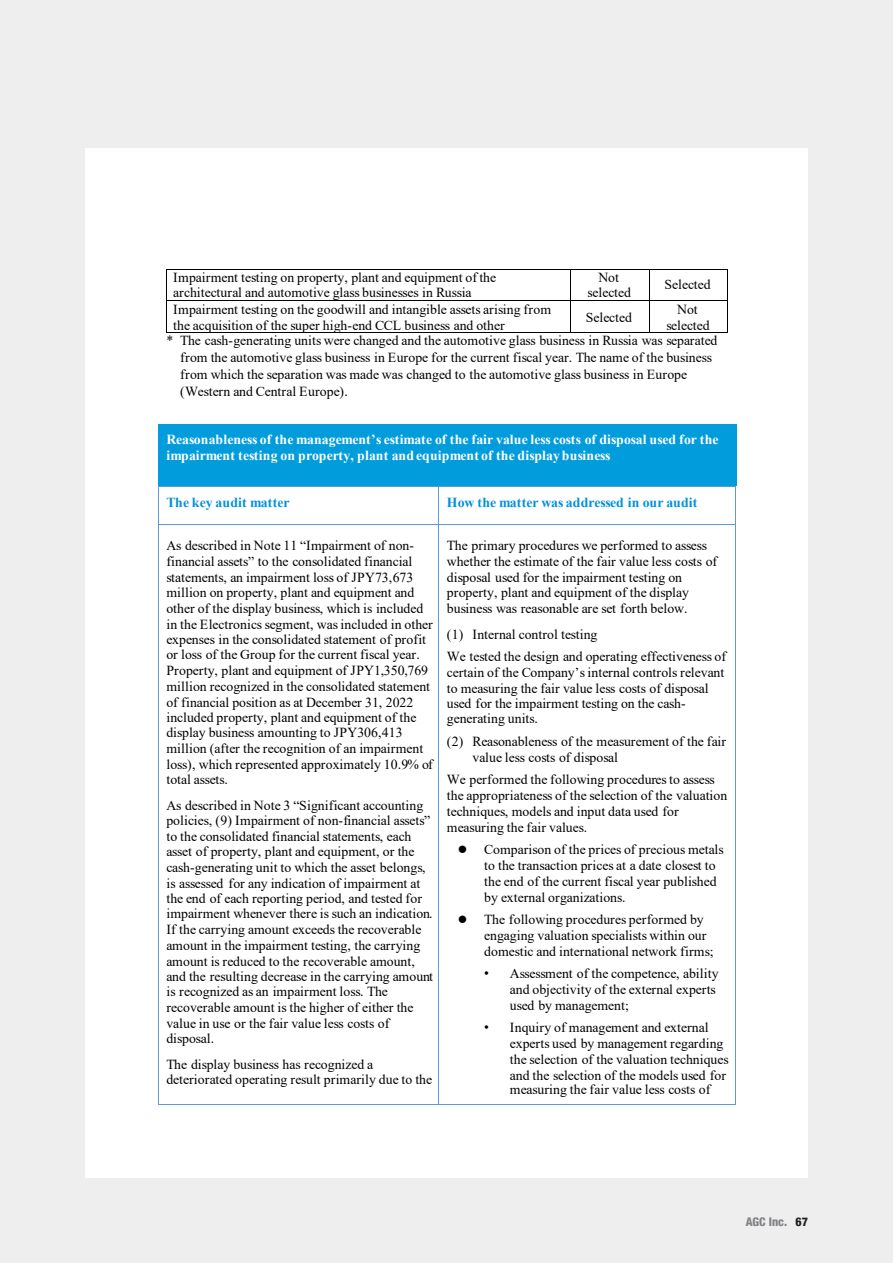
<style>
.page{position:relative;width:893px;height:1263px;background:#eeeeef}
.page>*{position:absolute;margin:0;border:0;box-sizing:border-box;transform-origin:0 0}
.t1{font:13.8px/15.6px "Times New Roman";color:#000}
.t2{font:700 13.8px/15.8px "Times New Roman";color:#fff}
.t3{font:700 13.8px "Times New Roman";color:#0091da}
.t4{font:800 condensed 12px "Helvetica Neue LT Std";color:#808285}
.s1{font-family:"Arial"}
.s2{color:#231f20}
</style>
<div class="page">
<div style="left:85px;top:149px;width:723px;height:1029px;background:#fff"></div>
<hr style="left:167px;top:269px;width:403px;height:1px;background:#000">
<hr style="left:571px;top:269px;width:78px;height:1px;background:#000">
<hr style="left:650px;top:269px;width:77px;height:1px;background:#000">
<hr style="left:166px;top:270px;width:1px;height:30px;background:#000">
<hr style="left:570px;top:270px;width:1px;height:30px;background:#000">
<hr style="left:649px;top:270px;width:1px;height:30px;background:#000">
<hr style="left:727px;top:270px;width:1px;height:30px;background:#000">
<hr style="left:167px;top:300px;width:403px;height:1px;background:#000">
<hr style="left:571px;top:300px;width:78px;height:1px;background:#000">
<hr style="left:650px;top:300px;width:77px;height:1px;background:#000">
<hr style="left:166px;top:301px;width:1px;height:31px;background:#000">
<hr style="left:167px;top:332px;width:403px;height:1px;background:#000">
<hr style="left:570px;top:301px;width:1px;height:31px;background:#000">
<hr style="left:571px;top:332px;width:78px;height:1px;background:#000">
<hr style="left:649px;top:301px;width:1px;height:31px;background:#000">
<hr style="left:650px;top:332px;width:77px;height:1px;background:#000">
<hr style="left:727px;top:301px;width:1px;height:31px;background:#000">
<div style="left:159px;top:424px;width:578px;height:61px;background:#009cdc"></div>
<div style="left:159px;top:472px;width:577px;height:14px;background:#009cdc"></div>
<hr style="left:160px;top:486px;width:278px;height:1px;background:#5b9bd5">
<hr style="left:439px;top:486px;width:296px;height:1px;background:#5b9bd5">
<hr style="left:158px;top:494px;width:1px;height:30px;background:#5b9bd5">
<hr style="left:438px;top:494px;width:1px;height:30px;background:#5b9bd5">
<hr style="left:735px;top:494px;width:1px;height:30px;background:#5b9bd5">
<hr style="left:159px;top:524px;width:279px;height:1px;background:#5b9bd5">
<hr style="left:439px;top:524px;width:296px;height:1px;background:#5b9bd5">
<hr style="left:158px;top:531px;width:1px;height:573px;background:#5b9bd5">
<hr style="left:159px;top:1104px;width:279px;height:1px;background:#5b9bd5">
<hr style="left:438px;top:531px;width:1px;height:573px;background:#5b9bd5">
<hr style="left:439px;top:1104px;width:296px;height:1px;background:#5b9bd5">
<hr style="left:735px;top:531px;width:1px;height:573px;background:#5b9bd5">
<p class="t1" style="left:173px;top:270px;width:324px;line-height:14.7px">Impairment testing on property, plant and equipment of the architectural and automotive glass businesses in Russia</p>
<p class="t1" style="left:588px;top:270px;width:45px;line-height:14.7px;text-align:center">Not selected</p>
<p class="t1" style="left:664px;top:276px;width:48px">Selected</p>
<p class="t1" style="left:173px;top:301px;width:379px">Impairment testing on the goodwill and intangible assets arising from the acquisition of the super high-end CCL business and other</p>
<p class="t1" style="left:586px;top:309px;width:48px">Selected</p>
<p class="t1" style="left:677px;top:301px;width:22px">Not</p>
<p class="t1" style="left:666px;top:317px;width:45px">selected</p>
<p class="t1" style="left:166px;top:333px;width:553px">* The cash-generating units were changed and the automotive glass business in Russia was separated</p>
<p class="t1" style="left:180px;top:349px;width:533px">from the automotive glass business in Europe for the current fiscal year. The name of the business</p>
<p class="t1" style="left:180px;top:366px;width:508px">from which the separation was made was changed to the automotive glass business in Europe</p>
<p class="t1" style="left:180px;top:383px;width:169px">(Western and Central Europe).</p>
<p class="t2" style="left:166px;top:431px;width:554px">Reasonableness of the management’s estimate of the fair value less costs of disposal used for the impairment testing on property, plant and equipment of the display business</p>
<p class="t3" style="left:166px;top:492px;width:125px">The key audit matter</p>
<p class="t3" style="left:447px;top:492px;width:252px">How the matter was addressed in our audit</p>
<p class="t1" style="left:166px;top:537px;width:268px">As described in Note 11 “Impairment of non&shy;financial assets” to the consolidated financial statements, an impairment loss of JPY73,673 million on property, plant and equipment and other of the display business, which is included in the Electronics segment, was included in other expenses in the consolidated statement of profit or loss of the Group for the current fiscal year.<br>Property, plant and equipment of JPY1,350,769 million recognized in the consolidated statement of financial position as at December 31, 2022 included property, plant and equipment of the display business amounting to JPY306,413 million (after the recognition of an impairment loss), which represented approximately 10.9% of total assets.</p>
<p class="t1" style="left:166px;top:797px;width:268px">As described in Note 3 “Significant accounting policies, (9) Impairment of non-financial assets” to the consolidated financial statements, each asset of property, plant and equipment, or the cash-generating unit to which the asset belongs, is assessed for any indication of impairment at the end of each reporting period, and tested for impairment whenever there is such an indication.<br>If the carrying amount exceeds the recoverable amount in the impairment testing, the carrying amount is reduced to the recoverable amount, and the resulting decrease in the carrying amount is recognized as an impairment loss. The recoverable amount is the higher of either the value in use or the fair value less costs of disposal.</p>
<p class="t1" style="left:166px;top:1056px;width:267px;line-height:14.7px">The display business has recognized a deteriorated operating result primarily due to the</p>
<p class="t1" style="left:447px;top:537px;width:272px">The primary procedures we performed to assess whether the estimate of the fair value less costs of disposal used for the impairment testing on property, plant and equipment of the display business was reasonable are set forth below.</p>
<p class="t1" style="left:447px;top:622px;width:281px;line-height:22.6px">(1) Internal control testing<br>We tested the design and operating effectiveness of</p>
<p class="t1" style="left:447px;top:664px;width:279px">certain of the Company’s internal controls relevant to measuring the fair value less costs of disposal used for the impairment testing on the cash&shy;generating units.</p>
<p class="t1" style="left:472px;top:733px;width:255px;text-indent:-26px">(2) Reasonableness of the measurement of the fair value less costs of disposal</p>
<p class="t1" style="left:447px;top:771px;width:282px">We performed the following procedures to assess the appropriateness of the selection of the valuation techniques, models and input data used for measuring the fair values.</p>
<p class="t1" style="left:484px;top:841px;width:241px;text-indent:-27px">● Comparison of the prices of precious metals to the transaction prices at a date closest to the end of the current fiscal year published by external organizations.</p>
<p class="t1" style="left:484px;top:911px;width:231px;text-indent:-27px">● The following procedures performed by engaging valuation specialists within our domestic and international network firms;</p>
<p class="t1" style="left:510px;top:965px;width:210px;text-indent:-26px"><span class="s1">•</span> Assessment of the competence, ability and objectivity of the external experts used by management;</p>
<p class="t1" style="left:510px;top:1020px;width:220px;text-indent:-26px"><span class="s1">•</span> Inquiry of management and external experts used by management regarding the selection of the valuation techniques and the selection of the models used for measuring the fair value less costs of</p>
<p class="t4" style="left:746px;top:1214px;width:64px">AGC Inc. <span class="s2">67</span></p>
</div>
